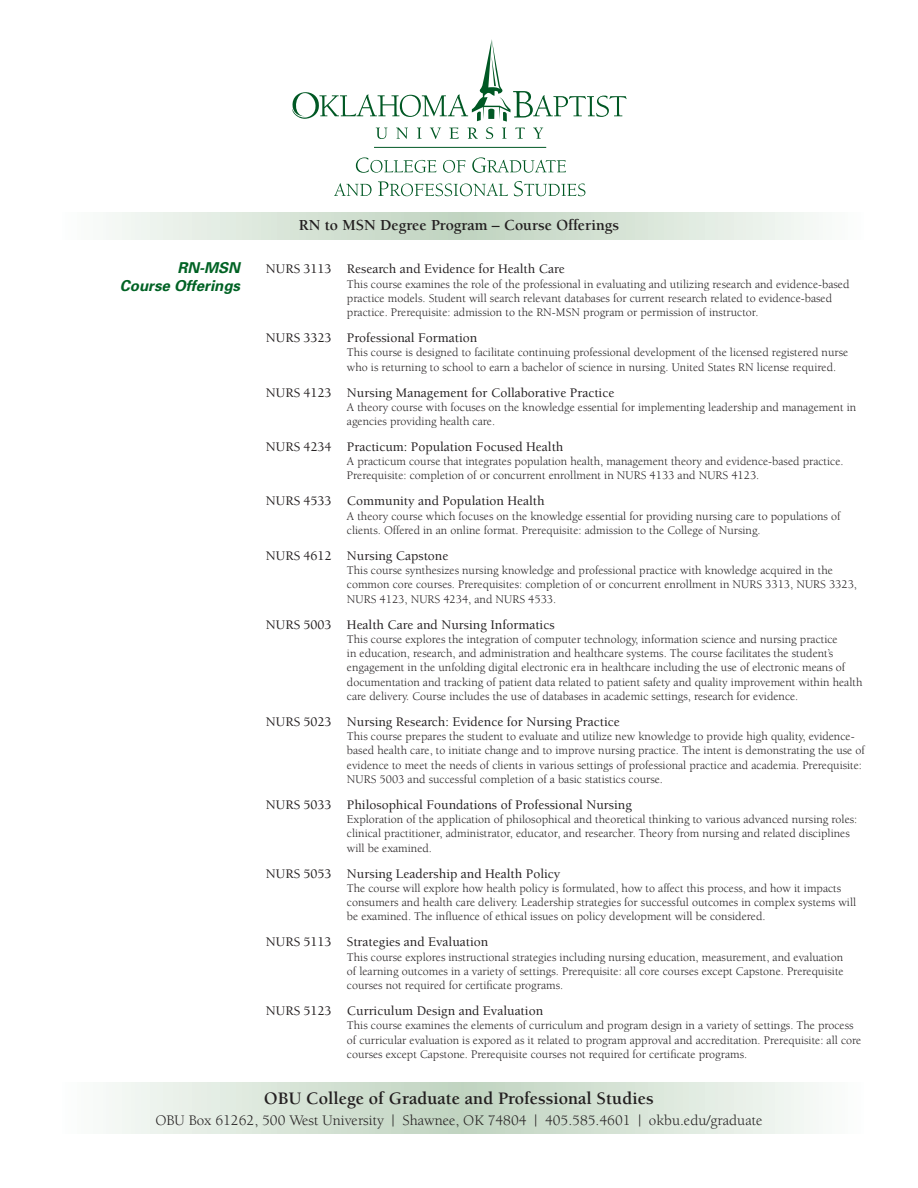
<style>
.page{position:relative;width:918px;height:1188px;background:#fff}
.page>*{position:absolute;margin:0;border:0;box-sizing:border-box;transform-origin:0 0}
.body{font:700 18px "Berkeley";color:#231f20}
.t1{font:700 15.75px "Berkeley";color:#231f20}
.body-2{font:15px "Berkeley";color:#231f20}
.side_bar{font:italic 700 15px "Univers";color:#006224}
.course{font:500 13.5px "Berkeley";color:#231f20}
.course_body{font:12px/14.2px "Berkeley";color:#231f20}
</style>
<div class="page">
<svg style="left:112px;top:1082px;width:701px;height:52px;background:#d9e5d9"></svg>
<svg style="left:112px;top:213px;width:701px;height:26px;background:#d9e5d9"></svg>
<svg style="left:292px;top:39px;width:335px;height:100px"></svg>
<hr style="left:374px;top:147px;width:172px;height:1px;background:#005824">
<svg style="left:356px;top:157px;width:80px;height:16px"></svg>
<svg style="left:443px;top:160px;width:23px;height:13px"></svg>
<svg style="left:472px;top:157px;width:94px;height:16px"></svg>
<svg style="left:334px;top:183px;width:38px;height:13px"></svg>
<svg style="left:378px;top:181px;width:130px;height:15px"></svg>
<svg style="left:514px;top:181px;width:71px;height:15px"></svg>
<p class="side_bar" style="left:177px;top:258px;width:64px">RN-MSN</p>
<p class="side_bar" style="left:120px;top:276px;width:122px">Course Offerings</p>
<p class="t1" style="left:299px;top:217px;width:322px">RN to MSN Degree Program – Course Offerings</p>
<p class="course" style="left:266px;top:262px;width:300px">NURS 3113 Research and Evidence for Health Care</p>
<p class="course_body" style="left:347px;top:277px;width:504px">This course examines the role of the professional in evaluating and utilizing research and evidence-based practice models. Student will search relevant databases for current research related to evidence-based practice. Prerequisite: admission to the RN-MSN program or permission of instructor.</p>
<p class="course" style="left:266px;top:331px;width:213px">NURS 3323 Professional Formation</p>
<p class="course_body" style="left:347px;top:346px;width:503px">This course is designed to facilitate continuing professional development of the licensed registered nurse who is returning to school to earn a bachelor of science in nursing. United States RN license required.</p>
<p class="course" style="left:266px;top:385px;width:350px">NURS 4123 Nursing Management for Collaborative Practice</p>
<p class="course_body" style="left:347px;top:400px;width:511px">A theory course with focuses on the knowledge essential for implementing leadership and management in agencies providing health care.</p>
<p class="course" style="left:266px;top:440px;width:299px">NURS 4234 Practicum: Population Focused Health</p>
<p class="course_body" style="left:347px;top:455px;width:498px">A practicum course that integrates population health, management theory and evidence-based practice.<br>Prerequisite: completion of or concurrent enrollment in NURS 4133 and NURS 4123.</p>
<p class="course" style="left:266px;top:494px;width:280px">NURS 4533 Community and Population Health</p>
<p class="course_body" style="left:347px;top:509px;width:495px">A theory course which focuses on the knowledge essential for providing nursing care to populations of clients. Offered in an online format. Prerequisite: admission to the College of Nursing.</p>
<p class="course" style="left:266px;top:549px;width:184px">NURS 4612 Nursing Capstone</p>
<p class="course_body" style="left:347px;top:564px;width:512px">This course synthesizes nursing knowledge and professional practice with knowledge acquired in the common core courses. Prerequisites: completion of or concurrent enrollment in NURS 3313, NURS 3323,<br>NURS 4123, NURS 4234, and NURS 4533.</p>
<p class="course" style="left:266px;top:617px;width:290px">NURS 5003 Health Care and Nursing Informatics</p>
<p class="course_body" style="left:347px;top:632px;width:517px">This course explores the integration of computer technology, information science and nursing practice<br>in education, research, and administration and healthcare systems. The course facilitates the student’s engagement in the unfolding digital electronic era in healthcare including the use of electronic means of documentation and tracking of patient data related to patient safety and quality improvement within health care delivery. Course includes the use of databases in academic settings, research for evidence.</p>
<p class="course" style="left:266px;top:715px;width:355px">NURS 5023 Nursing Research: Evidence for Nursing Practice</p>
<p class="course_body" style="left:347px;top:730px;width:519px">This course prepares the student to evaluate and utilize new knowledge to provide high quality, evidence&shy;based health care, to initiate change and to improve nursing practice. The intent is demonstrating the use of evidence to meet the needs of clients in various settings of professional practice and academia. Prerequisite:<br>NURS 5003 and successful completion of a basic statistics course.</p>
<p class="course" style="left:266px;top:798px;width:368px">NURS 5033 Philosophical Foundations of Professional Nursing</p>
<p class="course_body" style="left:347px;top:813px;width:512px">Exploration of the application of philosophical and theoretical thinking to various advanced nursing roles: clinical practitioner, administrator, educator, and researcher. Theory from nursing and related disciplines will be examined.</p>
<p class="course" style="left:266px;top:866px;width:296px">NURS 5053 Nursing Leadership and Health Policy</p>
<p class="course_body" style="left:347px;top:881px;width:511px">The course will explore how health policy is formulated, how to affect this process, and how it impacts consumers and health care delivery. Leadership strategies for successful outcomes in complex systems will be examined. The influence of ethical issues on policy development will be considered.</p>
<p class="course" style="left:266px;top:935px;width:224px">NURS 5113 Strategies and Evaluation</p>
<p class="course_body" style="left:347px;top:950px;width:498px;text-align:justify">This course explores instructional strategies including nursing education, measurement, and evaluation of learning outcomes in a variety of settings. Prerequisite: all core courses except Capstone. Prerequisite courses not required for certificate programs.</p>
<p class="course" style="left:266px;top:1004px;width:279px">NURS 5123 Curriculum Design and Evaluation</p>
<p class="course_body" style="left:347px;top:1019px;width:516px">This course examines the elements of curriculum and program design in a variety of settings. The process of curricular evaluation is expored as it related to program approval and accreditation. Prerequisite: all core courses except Capstone. Prerequisite courses not required for certificate programs.</p>
<p class="body" style="left:264px;top:1089px;width:391px">OBU College of Graduate and Professional Studies</p>
<p class="body-2" style="left:155px;top:1113px;width:609px">OBU Box 61262, 500 West University | Shawnee, OK 74804 | 405.585.4601 | okbu.edu/graduate</p>
</div>
